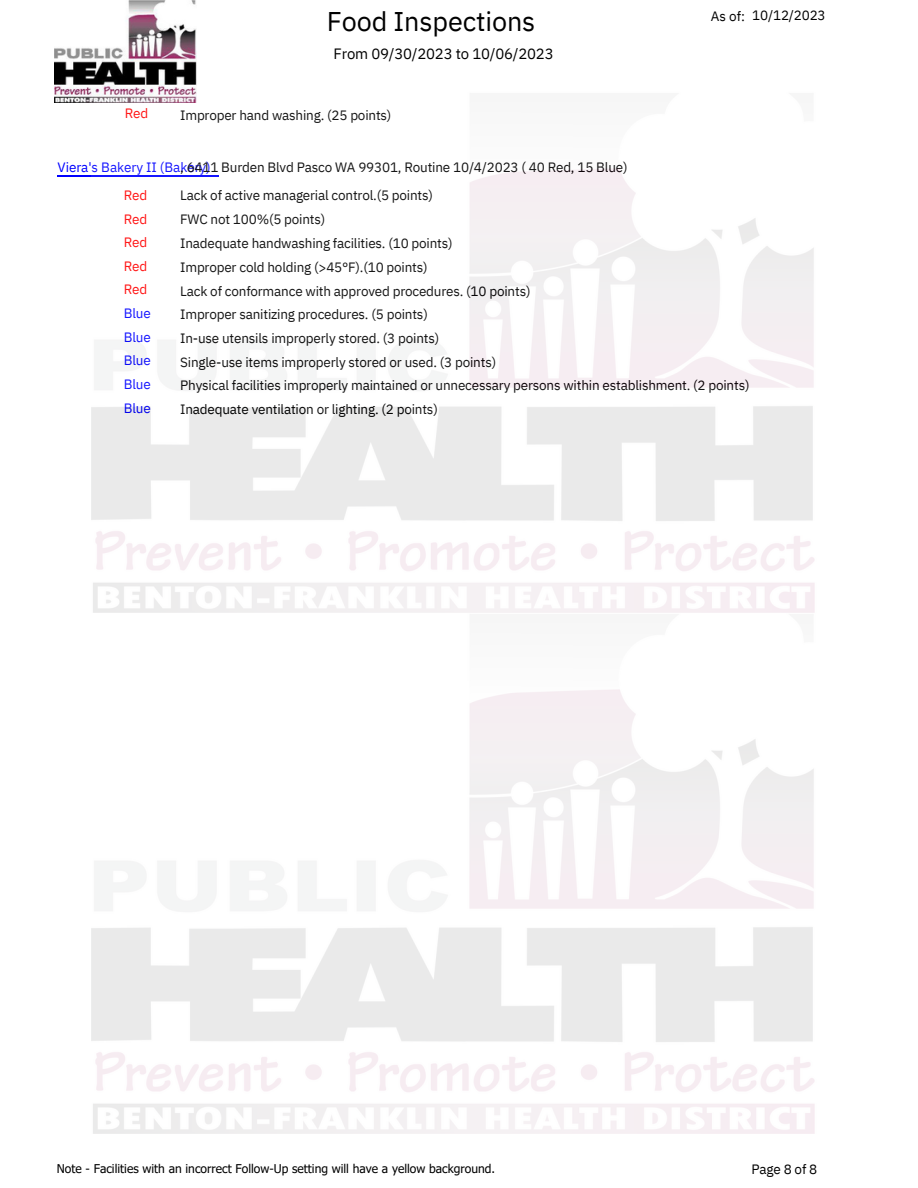
<style>
.page{position:relative;width:918px;height:1188px;background:#fff}
.page>*{position:absolute;margin:0;border:0;box-sizing:border-box;transform-origin:0 0}
.t1{font:27px "IBM Plex Sans";letter-spacing:-.005em;color:#000}
.t2{font:15px "IBM Plex Sans";letter-spacing:-.015em;color:#000}
.t3{font:13.5px "IBM Plex Sans";letter-spacing:-.015em;color:#000}
.t4{font:13.5px/23.7px "IBM Plex Sans";letter-spacing:-.01em;color:#00f}
.t5{font:13.5px "IBM Plex Sans";color:#f00}
.t6{font:12px "Tahoma";color:#000}
.s1{color:#f00}
</style>
<div class="page">
<img style="left:54px;top:0;width:143px;height:102px">
<hr style="left:58px;top:175px;width:161px;height:2px;background:#00f">
<img style="left:92px;top:92px;width:723px;height:1042px">
<p class="t1" style="left:327px;top:3px;width:210px">Food Inspections</p>
<p class="t2" style="left:334px;top:44px;width:222px">From 09/30/2023 to 10/06/2023</p>
<p class="t3" style="left:711px;top:7px;width:36px">As of:</p>
<p class="t3" style="left:752px;top:6px;width:75px">10/12/2023</p>
<p class="t5" style="left:125px;top:104px;width:25px">Red</p>
<p class="t3" style="left:180px;top:106px;width:213px">Improper hand washing. (25 points)</p>
<p class="t3" style="left:180px;top:158px;width:449px">, 6411 Burden Blvd Pasco WA 99301, Routine 10/4/2023 ( 40 Red, 15 Blue)</p>
<p class="t3" style="left:180px;top:186px;width:254px">Lack of active managerial control.(5 points)</p>
<p class="t3" style="left:180px;top:210px;width:147px">FWC not 100%(5 points)</p>
<p class="t3" style="left:180px;top:235px;width:274px">Inadequate handwashing facilities. (10 points)</p>
<p class="t3" style="left:180px;top:258px;width:249px">Improper cold holding (&gt;45°F).(10 points)</p>
<p class="t3" style="left:180px;top:282px;width:352px">Lack of conformance with approved procedures. (10 points)</p>
<p class="t3" style="left:180px;top:305px;width:249px">Improper sanitizing procedures. (5 points)</p>
<p class="t3" style="left:180px;top:329px;width:261px">In-use utensils improperly stored. (3 points)</p>
<p class="t3" style="left:180px;top:353px;width:318px">Single-use items improperly stored or used. (3 points)</p>
<p class="t3" style="left:180px;top:376px;width:571px">Physical facilities improperly maintained or unnecessary persons within establishment. (2 points)</p>
<p class="t3" style="left:180px;top:400px;width:259px">Inadequate ventilation or lighting. (2 points)</p>
<p class="t4" style="left:58px;top:155px;width:155px">Viera's Bakery II (Bakery)</p>
<p class="t4" style="left:124px;top:183px;width:29px"><span class="s1">Red<br>Red<br>Red<br>Red<br>Red<br></span>Blue<br>Blue<br>Blue<br>Blue<br>Blue</p>
<p class="t6" style="left:57px;top:1161px;width:440px">Note - Facilities with an incorrect Follow-Up setting will have a yellow background.</p>
<p class="t3" style="left:751px;top:1160px;width:67px">Page 8 of 8</p>
</div>
